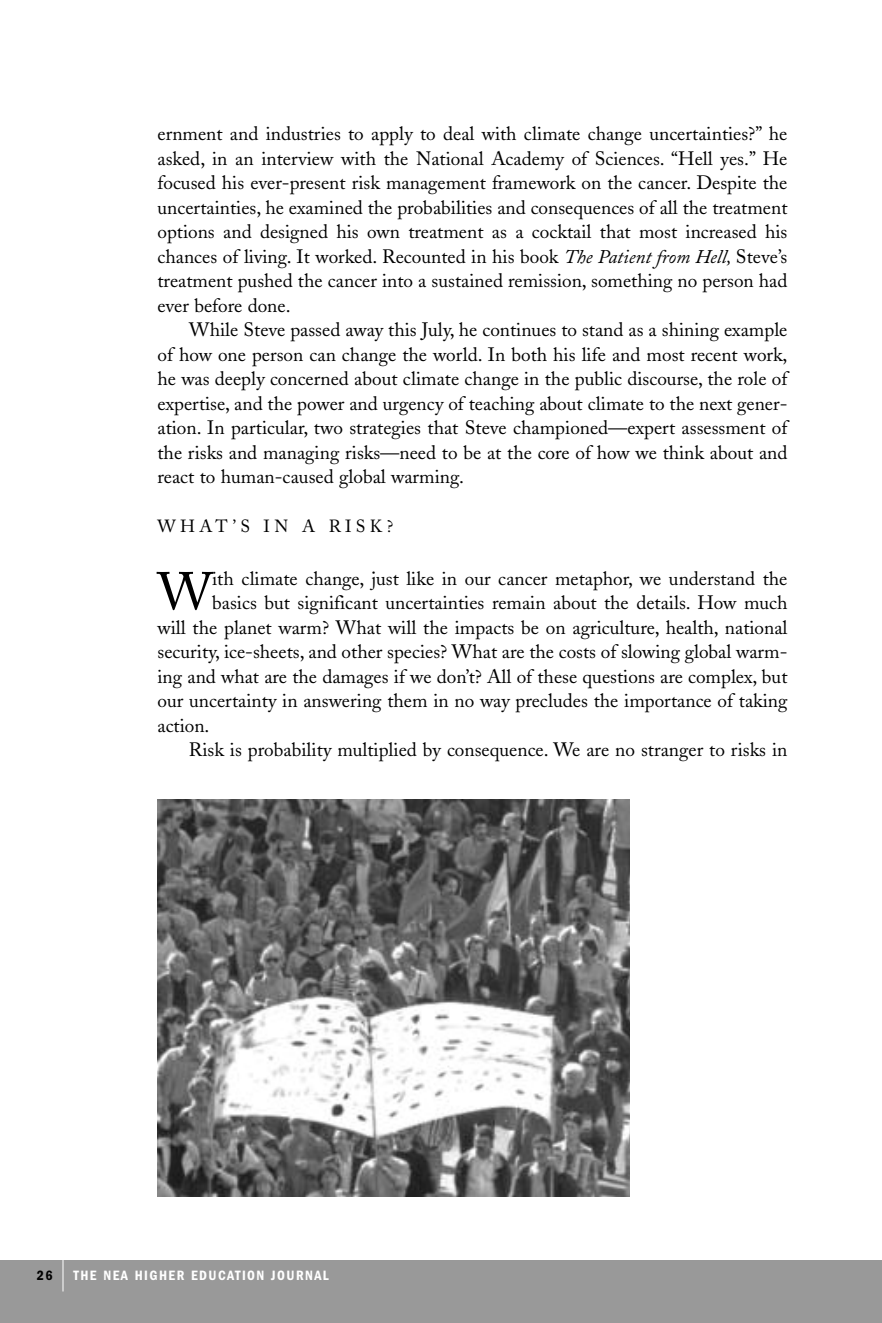
<style>
.page{position:relative;width:882px;height:1323px;background:#fff}
.page>*{position:absolute;margin:0;border:0;box-sizing:border-box;transform-origin:0 0}
.t1{font:52.5px "Adobe Caslon";color:#000}
.t2{font:19.25px/24.5px "Adobe Caslon";color:#000;text-align:justify}
.t3{font:17.5px "Adobe Caslon";letter-spacing:.25em;color:#000}
.t4{font:600 condensed 14px "Franklin Gothic";letter-spacing:.1em;color:#fff}
.t5{font:600 condensed 14px "Franklin Gothic";color:#000}
.s1{font-style:italic}
</style>
<div class="page">
<div style="left:0;top:1260px;width:882px;height:63px;background:#999"></div>
<hr style="left:63px;top:1256px;width:1px;height:36px;background:#fff">
<img style="left:158px;top:800px;width:472px;height:397px">
<p class="t2" style="left:157px;top:124px;width:632px">ernment and industries to apply to deal with climate change uncertainties?” he asked, in an interview with the National Academy of Sciences. “Hell yes.” He focused his ever-present risk management framework on the cancer. Despite the uncertainties, he examined the probabilities and consequences of all the treatment options and designed his own treatment as a cocktail that most increased his chances of living. It worked. Recounted in his book <span class="s1">The Patient from Hell,</span> Steve’s treatment pushed the cancer into a sustained remission, something no person had ever before done.</p>
<p class="t2" style="left:157px;top:320px;width:632px;text-indent:32px">While Steve passed away this July, he continues to stand as a shining example of how one person can change the world. In both his life and most recent work, he was deeply concerned about climate change in the public discourse, the role of expertise, and the power and urgency of teaching about climate to the next gener&shy;ation. In particular, two strategies that Steve championed—expert assessment of the risks and managing risks—need to be at the core of how we think about and react to human-caused global warming.</p>
<p class="t3" style="left:158px;top:520px;width:237px">WHAT’S IN A RISK?</p>
<h1 class="t1" style="left:158px;top:572px;width:56px">W</h1>
<p class="t2" style="left:212px;top:568px;width:577px">ith climate change, just like in our cancer metaphor, we understand the</p>
<p class="t2" style="left:212px;top:593px;width:577px">basics but significant uncertainties remain about the details. How much</p>
<p class="t2" style="left:157px;top:617px;width:632px">will the planet warm? What will the impacts be on agriculture, health, national</p>
<p class="t2" style="left:157px;top:642px;width:632px">security, ice-sheets, and other species? What are the costs of slowing global warm-</p>
<p class="t2" style="left:157px;top:666px;width:632px">ing and what are the damages if we don’t? All of these questions are complex, but</p>
<p class="t2" style="left:157px;top:691px;width:632px">our uncertainty in answering them in no way precludes the importance of taking</p>
<p class="t2" style="left:157px;top:715px;width:54px">action.</p>
<p class="t2" style="left:189px;top:740px;width:600px">Risk is probability multiplied by consequence. We are no stranger to risks in</p>
<p class="t5" style="left:37px;top:1270px;width:17px">26</p>
<p class="t4" style="left:74px;top:1270px;width:257px">THE NEA HIGHER EDUCATION JOURNAL</p>
</div>
